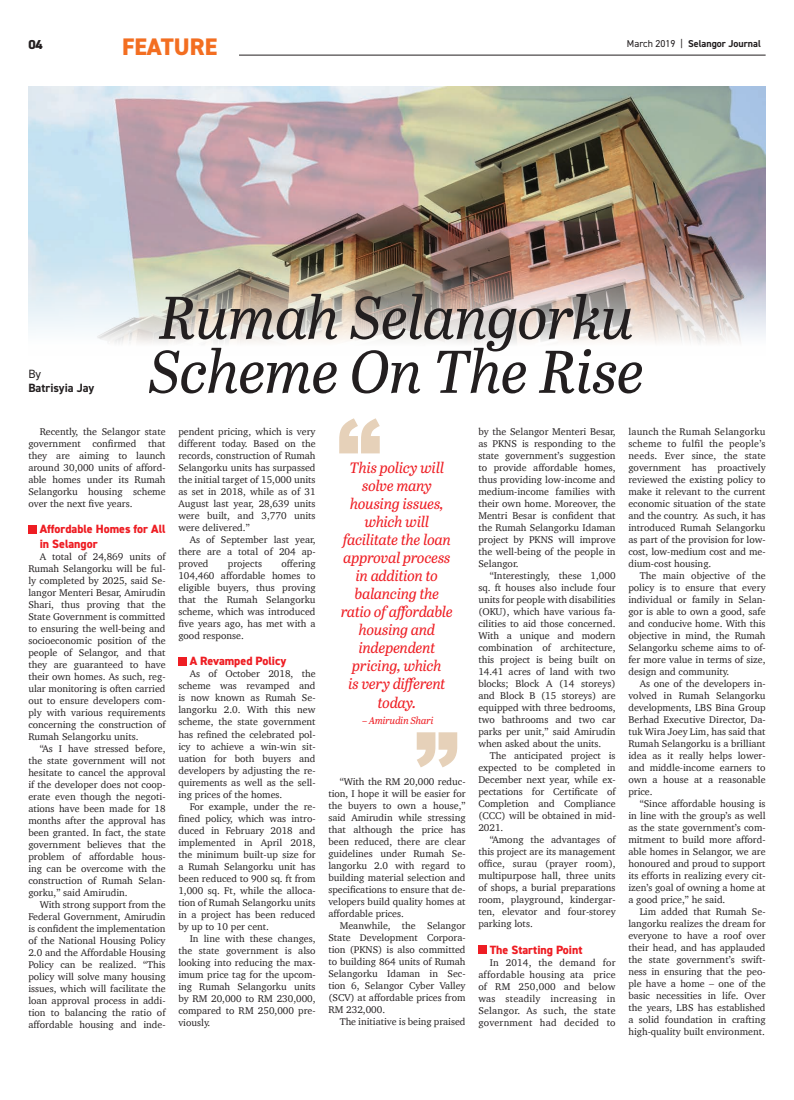
<style>
.page{position:relative;width:794px;height:1100px;background:#fff}
.page>*{position:absolute;margin:0;border:0;box-sizing:border-box;transform-origin:0 0}
.t1{font:italic 60px/54px "Abril Titling";letter-spacing:-.005em;color:#231f20}
.t2{font:800 24px "DIN2014";color:#f36e21}
.t3{font:italic 15px/18.1px "Abril Titling";letter-spacing:-.005em;color:#ee1d23;text-align:center}
.t4{font:800 13px "DIN2014";color:#231f20}
.t5{font:800 12px/14.4px "DIN2014";color:#ee1d23}
.t6{font:700 12px "DIN2014";color:#231f20}
.t7{font:12px "DIN2014";color:#231f20}
.t8{font:10px/12px "Charter";color:#231f20;text-align:justify}
.t9{font:700 10px "DIN2014";color:#231f20}
.t10{font:italic 10px "Abril Titling";color:#ee1d23}
.s1{font-weight:400}
</style>
<div class="page">
<img style="left:28px;top:86px;width:737px;height:258px">
<svg style="left:339px;top:418px;width:41px;height:35px"></svg>
<svg style="left:417px;top:732px;width:40px;height:35px"></svg>
<div style="left:28px;top:525px;width:9px;height:9px;background:#ee1d23"></div>
<div style="left:178px;top:658px;width:9px;height:8px;background:#ee1d23"></div>
<div style="left:478px;top:945px;width:9px;height:9px;background:#ee1d23"></div>
<hr style="left:239px;top:55px;width:526px;height:1px;background:#231f20">
<h2 class="t2" style="left:122px;top:31px;width:97px">FEATURE</h2>
<h3 class="t4" style="left:28px;top:36px;width:16px">04</h3>
<p class="t9" style="left:627px;top:37px;width:135px"><span class="s1">March 2019 |</span> Selangor Journal</p>
<h1 class="t1" style="left:150px;top:287px;width:496px">Rumah Selangorku<br>Scheme On The Rise</h1>
<p class="t8" style="left:28px;top:425px;width:139px;text-indent:11px">Recently, the Selangor state government confirmed that they are aiming to launch around 30,000 units of afford&shy;able homes under its Rumah Selangorku housing scheme over the next five years.</p>
<p class="t5" style="left:40px;top:522px;width:127px">Affordable Homes for All in Selangor</p>
<p class="t8" style="left:28px;top:550px;width:139px;text-indent:11px">A total of 24,869 units of Rumah Selangorku will be ful&shy;ly completed by 2025, said Se&shy;langor Menteri Besar, Amirudin Shari, thus proving that the State Government is committed to ensuring the well-being and socioeconomic position of the people of Selangor, and that they are guaranteed to have their own homes. As such, reg&shy;ular monitoring is often carried out to ensure developers com&shy;ply with various requirements concerning the construction of Rumah Selangorku units.</p>
<p class="t8" style="left:28px;top:742px;width:139px;text-indent:11px">“As I have stressed before, the state government will not hesitate to cancel the approval if the developer does not coop&shy;erate even though the negoti&shy;ations have been made for 18 months after the approval has been granted. In fact, the state government believes that the problem of affordable hous&shy;ing can be overcome with the construction of Rumah Selan&shy;gorku,” said Amirudin.</p>
<p class="t8" style="left:28px;top:898px;width:139px;text-indent:11px">With strong support from the Federal Government, Amirudin is confident the implementation of the National Housing Policy 2.0 and the Affordable Housing Policy can be realized. “This policy will solve many housing issues, which will facilitate the loan approval process in addi&shy;tion to balancing the ratio of affordable housing and inde-</p>
<p class="t7" style="left:28px;top:366px;width:14px">By</p>
<p class="t6" style="left:28px;top:380px;width:67px">Batrisyia Jay</p>
<p class="t8" style="left:178px;top:425px;width:139px">pendent pricing, which is very different today. Based on the records, construction of Rumah Selangorku units has surpassed the initial target of 15,000 units as set in 2018, while as of 31<br>August last year, 28,639 units were built, and 3,770 units were delivered.”</p>
<p class="t8" style="left:178px;top:533px;width:139px;text-indent:11px">As of September last year, there are a total of 204 ap&shy;proved</p>
<p class="t8" style="left:478px;top:425px;width:139px">by the Selangor Menteri Besar, as PKNS is responding to the state government’s suggestion to provide affordable homes, thus providing low-income and medium-income families with their own home. Moreover, the Mentri Besar is confident that the Rumah Selangorku Idaman project by PKNS will improve the well-being of the people in Selangor.</p>
<p class="t8" style="left:478px;top:569px;width:139px;text-indent:11px">“Interestingly, these 1,000 sq. ft houses also include four units for people with disabilities (OKU), which have various fa&shy;cilities to aid those concerned.<br>With a unique and modern combination of architecture, this project is being built on 14.41 acres of land with two blocks; Block A (14 storeys) and Block B (15 storeys) are equipped with three bedrooms, two bathrooms and two car parks per unit,” said Amirudin when asked about the units.</p>
<p class="t8" style="left:478px;top:749px;width:139px;text-indent:11px">The anticipated project is expected to be completed in December next year, while ex&shy;pectations for Certificate of Completion and Compliance (CCC) will be obtained in mid-2021.</p>
<p class="t8" style="left:478px;top:833px;width:139px;text-indent:11px">“Among the advantages of this project are its management office, surau (prayer room), multipurpose hall, three units of shops, a burial preparations room, playground, kindergar&shy;ten, elevator and four-storey parking lots.</p>
<p class="t5" style="left:490px;top:942px;width:94px">The Starting Point</p>
<p class="t8" style="left:478px;top:956px;width:139px;text-indent:11px">In 2014, the demand for affordable housing ata price of RM 250,000 and below was steadily increasing in Selangor. As such, the state government had decided to</p>
<p class="t8" style="left:628px;top:425px;width:139px">launch the Rumah Selangorku scheme to fulfil the people’s needs. Ever since, the state government has proactively reviewed the existing policy to make it relevant to the current economic situation of the state and the country. As such, it has introduced Rumah Selangorku as part of the provision for low&shy;cost, low-medium cost and me&shy;dium-cost housing.</p>
<p class="t8" style="left:628px;top:569px;width:139px;text-indent:11px">The main objective of the policy is to ensure that every individual or family in Selan&shy;gor is able to own a good, safe and conducive home. With this objective in mind, the Rumah Selangorku scheme aims to of&shy;fer more value in terms of size, design and community.</p>
<p class="t8" style="left:628px;top:677px;width:139px;text-indent:11px">As one of the developers in&shy;volved in Rumah Selangorku developments, LBS Bina Group Berhad Executive Director, Da&shy;tuk Wira Joey Lim, has said that Rumah Selangorku is a brilliant idea as it really helps lower&shy;and middle-income earners to own a house at a reasonable price.</p>
<p class="t8" style="left:628px;top:797px;width:139px;text-indent:11px">“Since affordable housing is in line with the group’s as well as the state government’s com&shy;mitment to build more afford&shy;able homes in Selangor, we are honoured and proud to support its efforts in realizing every cit&shy;izen’s goal of owning a home at a good price,” he said.</p>
<p class="t8" style="left:628px;top:905px;width:139px;text-indent:11px">Lim added that Rumah Se&shy;langorku realizes the dream for everyone to have a roof over their head, and has applauded the state government’s swift&shy;ness in ensuring that the peo&shy;ple have a home – one of the basic necessities in life. Over the years, LBS has established a solid foundation in crafting high-quality built environment.</p>
<h3 class="t3" style="left:341px;top:458px;width:113px">This policy will solve many housing issues, which will facilitate the loan approval process in addition to balancing the ratio of affordable housing and independent pricing, which<br>is very different today.</h3>
<p class="t10" style="left:362px;top:713px;width:73px">– Amirudin Shari</p>
<p class="t8" style="left:178px;top:557px;width:139px;text-indent:103px">offering 104,460 affordable homes to eligible buyers, thus proving that the Rumah Selangorku scheme, which was introduced five years ago, has met with a good response.</p>
<p class="t5" style="left:190px;top:654px;width:98px">A Revamped Policy</p>
<p class="t8" style="left:178px;top:668px;width:139px;text-indent:11px">As of October 2018, the scheme was revamped and is now known as Rumah Se&shy;langorku 2.0. With this new scheme, the state government has refined the celebrated pol&shy;icy to achieve a win-win sit&shy;uation for both buyers and developers by adjusting the re&shy;quirements as well as the sell&shy;ing prices of the homes.</p>
<p class="t8" style="left:178px;top:800px;width:139px;text-indent:11px">For example, under the re&shy;fined policy, which was intro&shy;duced in February 2018 and implemented in April 2018, the minimum built-up size for a Rumah Selangorku unit has been reduced to 900 sq. ft from 1,000 sq. Ft, while the alloca&shy;tion of Rumah Selangorku units in a project has been reduced by up to 10 per cent.</p>
<p class="t8" style="left:178px;top:932px;width:139px;text-indent:11px">In line with these changes, the state government is also looking into reducing the max&shy;imum price tag for the upcom&shy;ing Rumah Selangorku units by RM 20,000 to RM 230,000, compared to RM 250,000 pre&shy;viously.</p>
<p class="t8" style="left:228px;top:557px;width:36px">projects</p>
<p class="t8" style="left:328px;top:776px;width:139px;text-indent:11px">“With the RM 20,000 reduc&shy;tion, I hope it will be easier for the buyers to own a house,” said Amirudin while stressing that although the price has been reduced, there are clear guidelines under Rumah Se&shy;langorku 2.0 with regard to building material selection and specifications to ensure that de&shy;velopers build quality homes at affordable prices.</p>
<p class="t8" style="left:328px;top:920px;width:139px;text-indent:11px">Meanwhile, the Selangor State Development Corpora&shy;tion (PKNS) is also committed to building 864 units of Rumah Selangorku Idaman in Sec&shy;tion 6, Selangor Cyber Valley (SCV) at affordable prices from RM 232,000.</p>
<p class="t8" style="left:340px;top:1016px;width:127px">The initiative is being praised</p>
</div>
